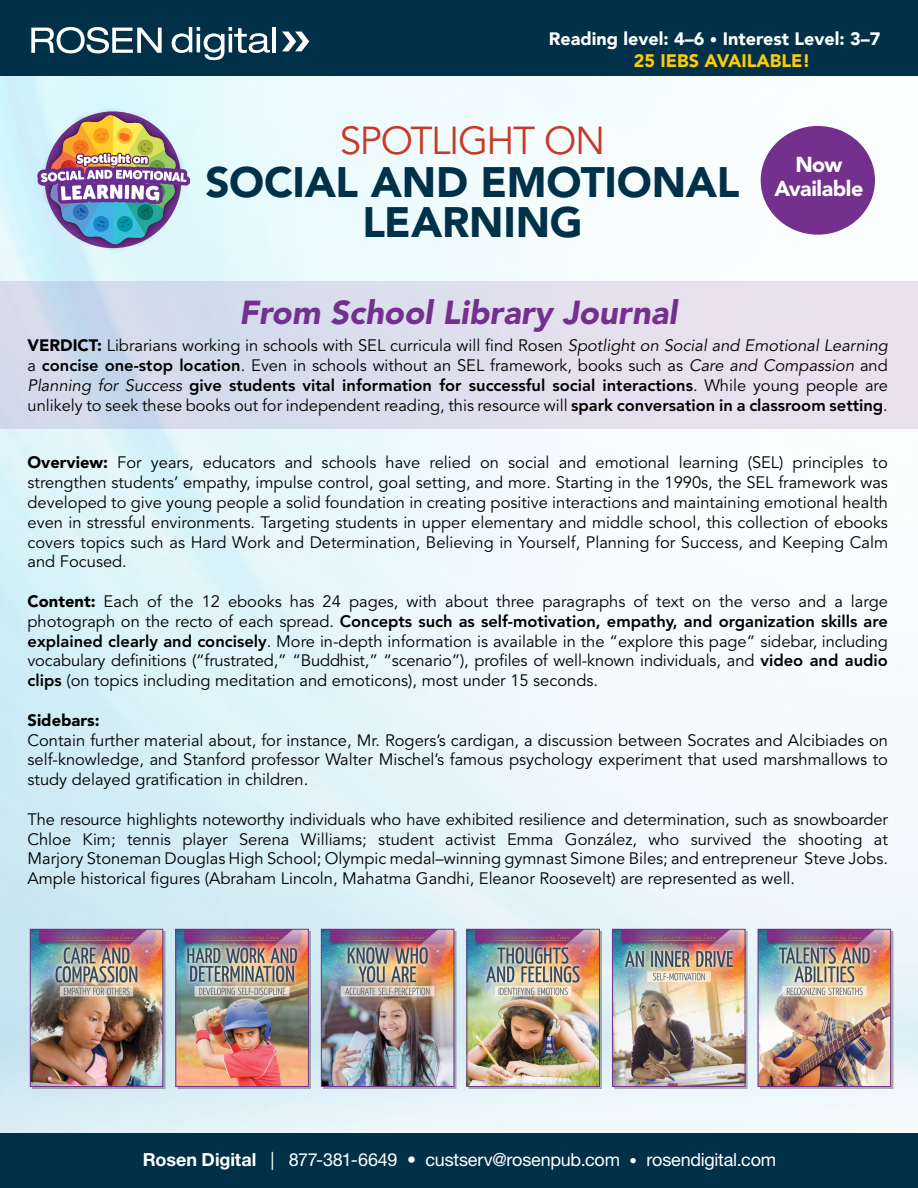
<style>
.page{position:relative;width:918px;height:1188px;background:#fff}
.page>*{position:absolute;margin:0;border:0;box-sizing:border-box;transform-origin:0 0}
.t1{font:900 42.3px/40.5px "Avenir LT Std";letter-spacing:-.005em;color:#003149;text-align:center}
.t2{font:38.7px "Avenir LT Std";letter-spacing:-.035em;color:#c83927}
.t3{font:italic 900 33px "Avenir LT Std";color:#74308d}
.t4{font:900 21.45px/24px "Avenir LT Std";letter-spacing:-.02em;color:#fff;text-align:center}
.t5{font:18px "Helvetica Neue LT Std";letter-spacing:-.01em;color:#fff}
.t6{font:900 18px "Avenir";color:#fff}
.t7{font:900 18px "Avenir LT Std";color:#ffcb05}
.t8{font:16.5px/19.8px "Avenir LT Std";color:#000;text-align:justify}
.t9{font:900 16.5px "Avenir LT Std";color:#000}
.s1{font-size:15px}
.s2{font-weight:900}
.s3{font-style:italic}
.s4{font-weight:800}
.s5{font-weight:700}
</style>
<div class="page">
<img style="left:0;top:76px;width:918px;height:1058px">
<div style="left:0;top:0;width:918px;height:76px;background:#003149"></div>
<svg style="left:282px;top:32px;width:27px;height:19px"></svg>
<svg style="left:172px;top:27px;width:98px;height:33px"></svg>
<hr style="left:272px;top:27px;width:4px;height:25px;background:#fff">
<svg style="left:31px;top:27px;width:131px;height:26px"></svg>
<div style="left:0;top:281px;width:918px;height:147px;background:linear-gradient(to right,#ccd9eb,#eee2ef)"></div>
<div style="left:178px;top:931px;width:133px;height:158px;background:#97a5ab"></div>
<img style="left:178px;top:931px;width:129px;height:154px">
<div style="left:176px;top:929px;width:133px;height:158px;border:1px solid #74308d"></div>
<div style="left:323px;top:931px;width:133px;height:158px;background:#000;opacity:.3"></div>
<img style="left:323px;top:931px;width:129px;height:154px">
<div style="left:321px;top:929px;width:133px;height:158px;border:1px solid #74308d"></div>
<div style="left:614px;top:931px;width:134px;height:158px;background:#000;opacity:.3"></div>
<img style="left:614px;top:931px;width:129px;height:154px">
<div style="left:612px;top:929px;width:133px;height:158px;border:1px solid #74308d"></div>
<div style="left:760px;top:931px;width:133px;height:158px;background:#a2a1ad"></div>
<img style="left:760px;top:931px;width:129px;height:154px">
<div style="left:758px;top:929px;width:133px;height:158px;border:1px solid #74308d"></div>
<div style="left:469px;top:931px;width:133px;height:158px;background:#a1aaaf"></div>
<img style="left:469px;top:931px;width:129px;height:154px">
<div style="left:467px;top:929px;width:133px;height:158px;border:1px solid #74308d"></div>
<div style="left:32px;top:931px;width:133px;height:158px;background:#000;opacity:.3"></div>
<img style="left:32px;top:931px;width:129px;height:154px">
<div style="left:30px;top:929px;width:133px;height:158px;border:1px solid #74308d"></div>
<div style="left:761px;top:126px;width:114px;height:109px;background:#74308d;border-radius:50%"></div>
<svg style="left:37px;top:103px;width:153px;height:154px;background:#aaafb7"></svg>
<div style="left:0;top:1134px;width:918px;height:54px;background:#003149"></div>
<p class="t6" style="left:549px;top:23px;width:333px">Reading level: 4–6 <span class="s1">•</span> Interest Level: 3–7</p>
<p class="t7" style="left:634px;top:49px;width:178px">25 IEBS AVAILABLE!</p>
<h2 class="t2" style="left:340px;top:119px;width:267px">SPOTLIGHT ON</h2>
<h1 class="t1" style="left:206px;top:162px;width:535px">SOCIAL AND EMOTIONAL<br>LEARNING</h1>
<h3 class="t4" style="left:774px;top:152px;width:90px">Now<br>Available</h3>
<h3 class="t3" style="left:239px;top:293px;width:440px">From School Library Journal</h3>
<p class="t8" style="left:28px;top:336px;width:862px"><span class="s2">VERDICT:</span> Librarians working in schools with SEL curricula will find Rosen <span class="s3">Spotlight on Social and Emotional Learning </span>a <span class="s4">concise one-stop location</span>. Even in schools without an SEL framework, books such as <span class="s3">Care and Compassion</span> and <span class="s3">Planning for Success</span> <span class="s4">give students vital information for successful social interactions</span>. While young people are unlikely to seek these books out for independent reading, this resource will <span class="s4">spark conversation in a classroom setting</span>.</p>
<p class="t8" style="left:28px;top:453px;width:862px"><span class="s2">Overview:</span> For years, educators and schools have relied on social and emotional learning (SEL) principles to strengthen students’ empathy, impulse control, goal setting, and more. Starting in the 1990s, the SEL framework was developed to give young people a solid foundation in creating positive interactions and maintaining emotional health even in stressful environments. Targeting students in upper elementary and middle school, this collection of ebooks covers topics such as Hard Work and Determination, Believing in Yourself, Planning for Success, and Keeping Calm and Focused.</p>
<p class="t8" style="left:28px;top:592px;width:862px"><span class="s2">Content:</span> Each of the 12 ebooks has 24 pages, with about three paragraphs of text on the verso and a large photograph on the recto of each spread. <span class="s4">Concepts such as self-motivation, empathy, and organization skills are explained clearly and concisely</span>. More in-depth information is available in the “explore this page” sidebar, including vocabulary definitions (“frustrated,” “Buddhist,” “scenario”), profiles of well-known individuals, and <span class="s4">video and audio clips</span> (on topics including meditation and emoticons), most under 15 seconds.</p>
<p class="t9" style="left:28px;top:710px;width:74px">Sidebars:</p>
<p class="t8" style="left:28px;top:730px;width:862px">Contain further material about, for instance, Mr. Rogers’s cardigan, a discussion between Socrates and Alcibiades on self-knowledge, and Stanford professor Walter Mischel’s famous psychology experiment that used marshmallows to study delayed gratification in children.</p>
<p class="t8" style="left:28px;top:810px;width:862px">The resource highlights noteworthy individuals who have exhibited resilience and determination, such as snowboarder Chloe Kim; tennis player Serena Williams; student activist Emma González, who survived the shooting at Marjory Stoneman Douglas High School; Olympic medal–winning gymnast Simone Biles; and entrepreneur Steve Jobs.<br>Ample historical figures (Abraham Lincoln, Mahatma Gandhi, Eleanor Roosevelt) are represented as well.</p>
<p class="t5" style="left:143px;top:1149px;width:635px"><span class="s5">Rosen Digital</span> | 877-381-6649 • custserv@rosenpub.com <span class="s1">•</span> rosendigital.com</p>
</div>
